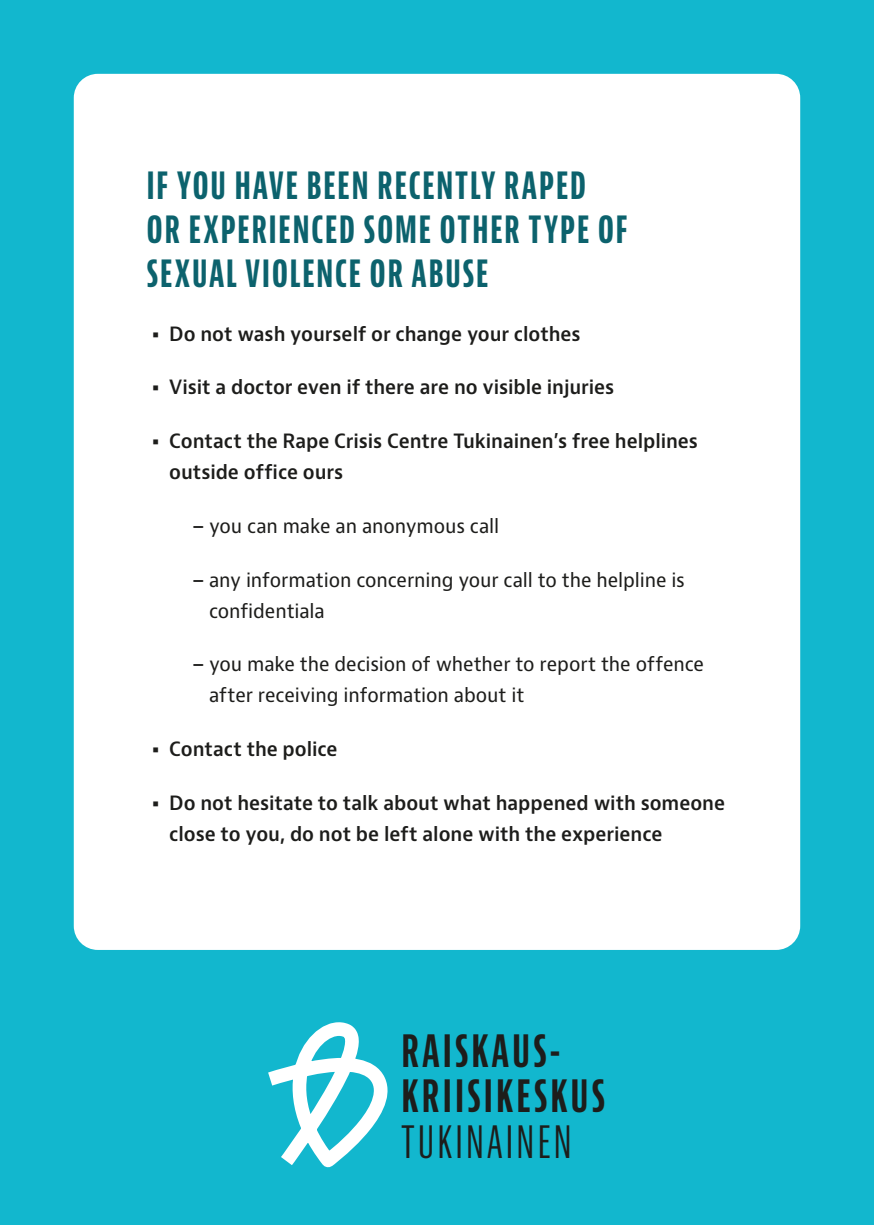
<style>
.page{position:relative;width:874px;height:1225px;background:#fff}
.page>*{position:absolute;margin:0;border:0;box-sizing:border-box;transform-origin:0 0}
.t1{font:700 extra-condensed 43.4px "Bernino Sans";letter-spacing:.075em;color:#1d1d1b}
.t2{font:extra-condensed 43.4px "Bernino Sans";letter-spacing:.075em;color:#1d1d1b}
.Otsikko_Pienempi{font:700 extra-condensed 40px/44px "Bernino Sans";letter-spacing:.035em;color:#0c626d}
.t3{font:600 19.2px/31px "Bernino Sans";letter-spacing:-.005em;color:#1d1d1b}
.t4{font:19.2px/31px "Bernino Sans";letter-spacing:-.005em;color:#1d1d1b}
.s1{font-weight:800}
.s2{font-weight:600}
</style>
<div class="page">
<div style="left:0;top:0;width:873px;height:1225px;background:#12b7ce"></div>
<div style="left:74px;top:74px;width:725px;height:876px;background:#fff;border-radius:24px"></div>
<svg style="left:268px;top:1022px;width:120px;height:146px"></svg>
<p class="Otsikko_Pienempi" style="left:146px;top:164px;width:482px">IF YOU HAVE BEEN RECENTLY RAPED<br>OR EXPERIENCED SOME OTHER TYPE OF<br>SEXUAL VIOLENCE OR ABUSE</p>
<p class="t3" style="left:152px;top:319px;width:429px"><span class="s1">•</span> Do not wash yourself or change your clothes</p>
<p class="t3" style="left:152px;top:372px;width:463px"><span class="s1">•</span> Visit a doctor even if there are no visible injuries</p>
<p class="t3" style="left:169px;top:426px;width:530px;text-indent:-17px"><span class="s1">•</span> Contact the Rape Crisis Centre Tukinainen’s free helplines outside office ours</p>
<p class="t4" style="left:192px;top:511px;width:308px"><span class="s2">–</span> you can make an anonymous call</p>
<p class="t4" style="left:209px;top:564px;width:477px;text-indent:-17px"><span class="s2">–</span> any information concerning your call to the helpline is confidentiala</p>
<p class="t4" style="left:209px;top:649px;width:496px;text-indent:-17px"><span class="s2">–</span> you make the decision of whether to report the offence after receiving information about it</p>
<p class="t3" style="left:152px;top:734px;width:187px"><span class="s1">•</span> Contact the police</p>
<p class="t3" style="left:169px;top:787px;width:557px;text-indent:-17px"><span class="s1">•</span> Do not hesitate to talk about what happened with someone close to you, do not be left alone with the experience</p>
<p class="t1" style="left:401px;top:1026px;width:160px">RAISKAUS-</p>
<p class="t1" style="left:401px;top:1071px;width:205px">KRIISIKESKUS</p>
<p class="t2" style="left:401px;top:1117px;width:172px">TUKINAINEN</p>
</div>
